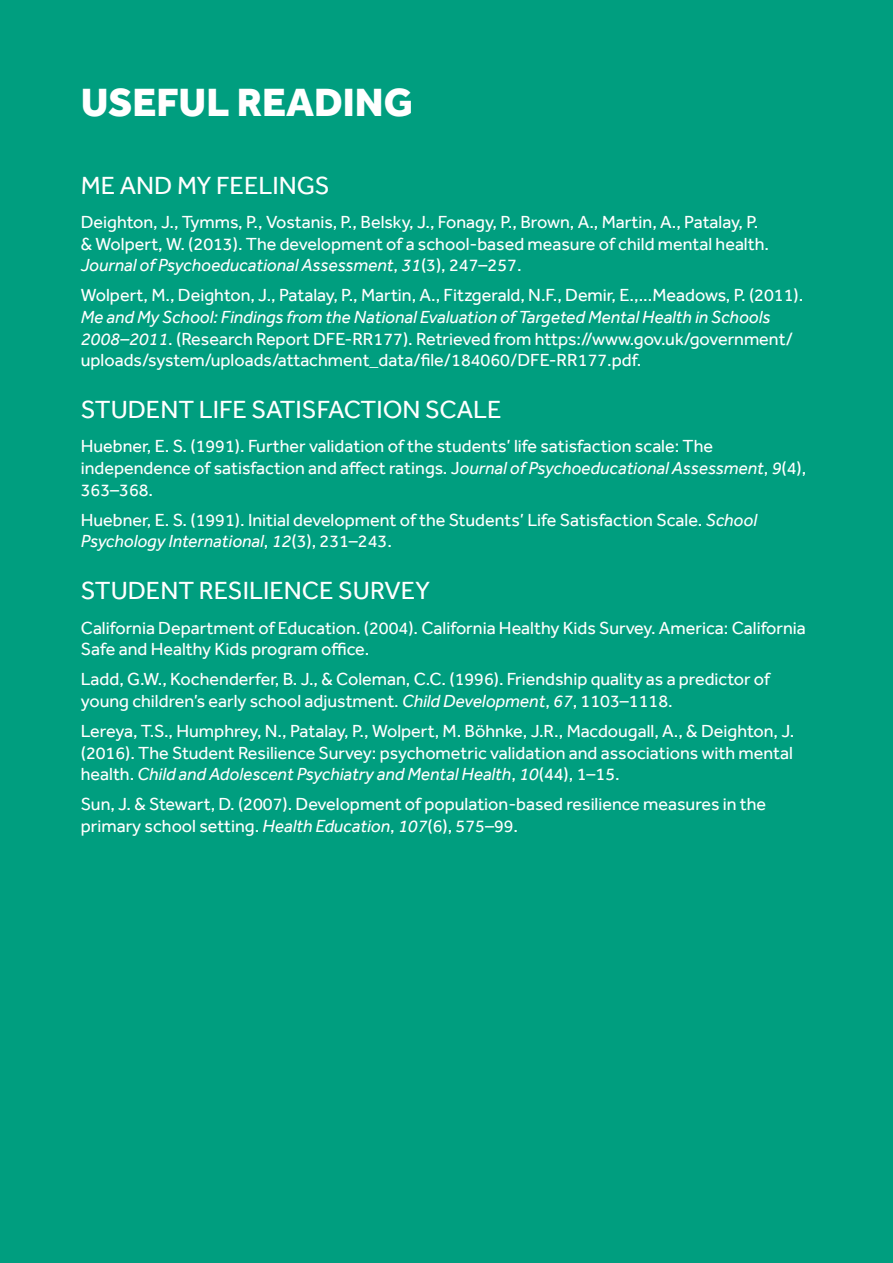
<style>
.page{position:relative;width:893px;height:1263px;background:#009e7f}
.page>*{position:absolute;margin:0;border:0;box-sizing:border-box;transform-origin:0 0}
.t1{font:800 40.5px "Effra";color:#fff}
.t2{font:25.5px "Effra";color:#fff}
.t3{font:18px/21.6px "Effra";color:#fff}
.s1{font-style:italic}
</style>
<div class="page">
<h1 class="t1" style="left:81px;top:79px;width:334px">USEFUL READING</h1>
<h2 class="t2" style="left:81px;top:170px;width:250px">ME AND MY FEELINGS</h2>
<p class="t3" style="left:81px;top:211px;width:690px">Deighton, J., Tymms, P., Vostanis, P., Belsky, J., Fonagy, P., Brown, A., Martin, A., Patalay, P. &amp; Wolpert, W. (2013). The development of a school-based measure of child mental health.<br><span class="s1">Journal of Psychoeducational Assessment</span>, <span class="s1">31</span>(3), 247–257.</p>
<p class="t3" style="left:81px;top:284px;width:724px">Wolpert, M., Deighton, J., Patalay, P., Martin, A., Fitzgerald, N.F., Demir, E.,...Meadows, P. (2011).</p>
<p class="t3" style="left:81px;top:306px;width:714px"><span class="s1">Me and My School: Findings from the National Evaluation of Targeted Mental Health in Schools<br>2008–2011</span>. (Research Report DFE-RR177). Retrieved from https://www.gov.uk/government/ uploads/system/uploads/attachment_data/file/184060/DFE-RR177.pdf.</p>
<h2 class="t2" style="left:81px;top:394px;width:422px">STUDENT LIFE SATISFACTION SCALE</h2>
<p class="t3" style="left:81px;top:435px;width:727px">Huebner, E. S. (1991). Further validation of the students’ life satisfaction scale: The independence of satisfaction and affect ratings. J<span class="s1">ournal of Psychoeducational Assessment</span>, <span class="s1">9</span>(4),<br>363–368.</p>
<p class="t3" style="left:81px;top:509px;width:678px">Huebner, E. S. (1991). Initial development of the Students’ Life Satisfaction Scale. <span class="s1">School<br>Psychology International</span>, <span class="s1">12</span>(3), 231–243.</p>
<h2 class="t2" style="left:81px;top:575px;width:351px">STUDENT RESILIENCE SURVEY</h2>
<p class="t3" style="left:81px;top:616px;width:727px">California Department of Education. (2004). California Healthy Kids Survey. America: California<br>Safe and Healthy Kids program office.</p>
<p class="t3" style="left:81px;top:668px;width:691px">Ladd, G.W., Kochenderfer, B. J., &amp; Coleman, C.C. (1996). Friendship quality as a predictor of young children’s early school adjustment. <span class="s1">Child Development</span>, <span class="s1">67</span>, 1103–1118.</p>
<p class="t3" style="left:81px;top:720px;width:715px;text-align:justify">Lereya, T.S., Humphrey, N., Patalay, P., Wolpert, M. Böhnke, J.R., Macdougall, A., &amp; Deighton, J. (2016). The Student Resilience Survey: psychometric validation and associations with mental health. <span class="s1">Child and Adolescent Psychiatry and Mental Health</span>, <span class="s1">10</span>(44), 1–15.</p>
<p class="t3" style="left:81px;top:793px;width:687px">Sun, J. &amp; Stewart, D. (2007). Development of population-based resilience measures in the primary school setting. <span class="s1">Health Education</span>, <span class="s1">107</span>(6), 575–99.</p>
</div>
